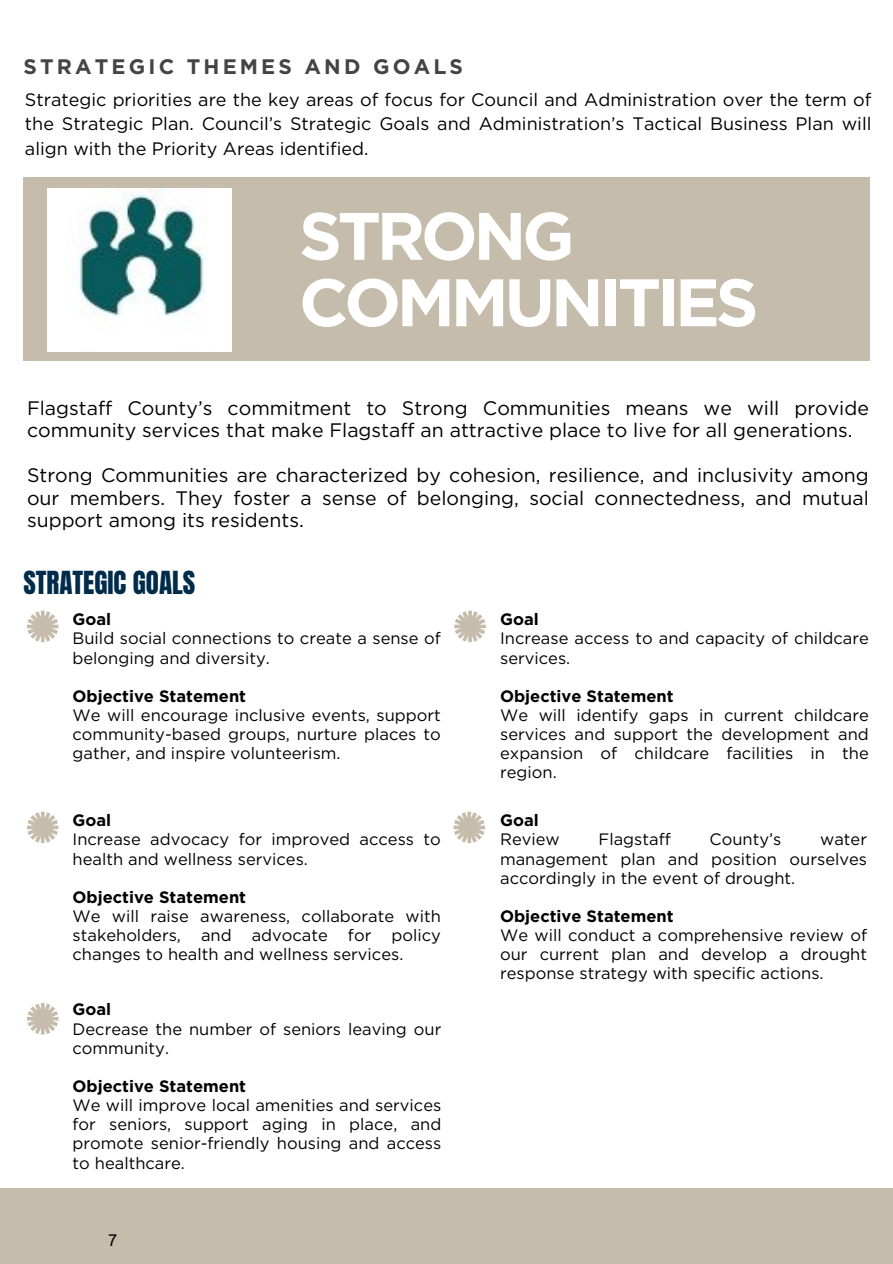
<style>
.page{position:relative;width:893px;height:1264px;background:#fff}
.page>*{position:absolute;margin:0;border:0;box-sizing:border-box;transform-origin:0 0}
.t1{font:700 66.9px/66.3px "Gotham";letter-spacing:-.065em;color:#fff}
.t2{font:27px "Anton";color:#002c4b}
.t3{font:700 21px "Gotham";letter-spacing:.15em;color:#444}
.t4{font:19.5px/22.5px "Gotham";color:#000}
.t5{font:18px/24.8px "Gotham";color:#000;text-align:justify}
.t6{font:16.5px/19.2px "Gotham";color:#000;text-align:justify}
.t7{font:700 16.5px "Gotham";color:#000}
.t8{font:16.5px "Arial";color:#000}
</style>
<div class="page">
<div style="left:23px;top:177px;width:846px;height:184px;background:#c6bcac"></div>
<div style="left:0;top:1187px;width:892px;height:76px;background:#c6bcac"></div>
<img style="left:47px;top:189px;width:185px;height:162px">
<img style="left:47px;top:192px;width:185px;height:158px">
<svg style="left:27px;top:610px;width:31px;height:32px"></svg>
<svg style="left:27px;top:811px;width:31px;height:32px"></svg>
<svg style="left:27px;top:1003px;width:31px;height:31px"></svg>
<svg style="left:454px;top:610px;width:31px;height:32px"></svg>
<svg style="left:453px;top:811px;width:32px;height:32px"></svg>
<p class="t3" style="left:23px;top:54px;width:441px">STRATEGIC THEMES AND GOALS</p>
<p class="t5" style="left:25px;top:87px;width:848px">Strategic priorities are the key areas of focus for Council and Administration over the term of the Strategic Plan. Council’s Strategic Goals and Administration’s Tactical Business Plan will align with the Priority Areas identified.</p>
<h3 class="t1" style="left:299px;top:202px;width:461px">STRONG<br>COMMUNITIES</h3>
<p class="t4" style="left:27px;top:396px;width:843px">Flagstaff County’s commitment to Strong Communities means we will provide community services that make Flagstaff an attractive place to live for all generations.</p>
<p class="t4" style="left:27px;top:464px;width:843px;text-align:justify">Strong Communities are characterized by cohesion, resilience, and inclusivity among our members. They foster a sense of belonging, social connectedness, and mutual support among its residents.</p>
<p class="t2" style="left:23px;top:563px;width:173px">STRATEGIC GOALS</p>
<p class="t7" style="left:73px;top:609px;width:40px">Goal</p>
<h4 class="t6" style="left:73px;top:629px;width:370px">Build social connections to create a sense of belonging and diversity.</h4>
<h4 class="t7" style="left:73px;top:686px;width:175px">Objective Statement</h4>
<h2 class="t6" style="left:73px;top:705px;width:370px">We will encourage inclusive events, support community-based groups, nurture places to gather, and inspire volunteerism.</h2>
<p class="t7" style="left:73px;top:810px;width:40px">Goal</p>
<p class="t6" style="left:73px;top:830px;width:370px">Increase advocacy for improved access to health and wellness services.</p>
<p class="t7" style="left:73px;top:887px;width:175px">Objective Statement</p>
<p class="t6" style="left:73px;top:906px;width:370px">We will raise awareness, collaborate with stakeholders, and advocate for policy changes to health and wellness services.</p>
<p class="t7" style="left:73px;top:999px;width:40px">Goal</p>
<p class="t6" style="left:73px;top:1019px;width:370px">Decrease the number of seniors leaving our community.</p>
<p class="t7" style="left:73px;top:1076px;width:175px">Objective Statement</p>
<p class="t6" style="left:73px;top:1095px;width:370px">We will improve local amenities and services for seniors, support aging in place, and promote senior-friendly housing and access to healthcare.</p>
<p class="t8" style="left:108px;top:1228px;width:11px">7</p>
<p class="t7" style="left:500px;top:609px;width:40px">Goal</p>
<p class="t6" style="left:500px;top:629px;width:370px">Increase access to and capacity of childcare services.</p>
<p class="t7" style="left:500px;top:686px;width:175px">Objective Statement</p>
<p class="t6" style="left:500px;top:705px;width:370px">We will identify gaps in current childcare services and support the development and expansion of childcare facilities in the region.</p>
<p class="t7" style="left:500px;top:810px;width:40px">Goal</p>
<p class="t6" style="left:500px;top:830px;width:61px">Review</p>
<p class="t6" style="left:598px;top:830px;width:74px">Flagstaff</p>
<p class="t6" style="left:709px;top:830px;width:73px">County’s</p>
<p class="t6" style="left:500px;top:830px;width:368px;text-indent:320px">water management plan and position ourselves accordingly in the event of drought.</p>
<p class="t7" style="left:500px;top:906px;width:175px">Objective Statement</p>
<p class="t6" style="left:500px;top:925px;width:368px">We will conduct a comprehensive review of our current plan and develop a drought response strategy with specific actions.</p>
</div>
